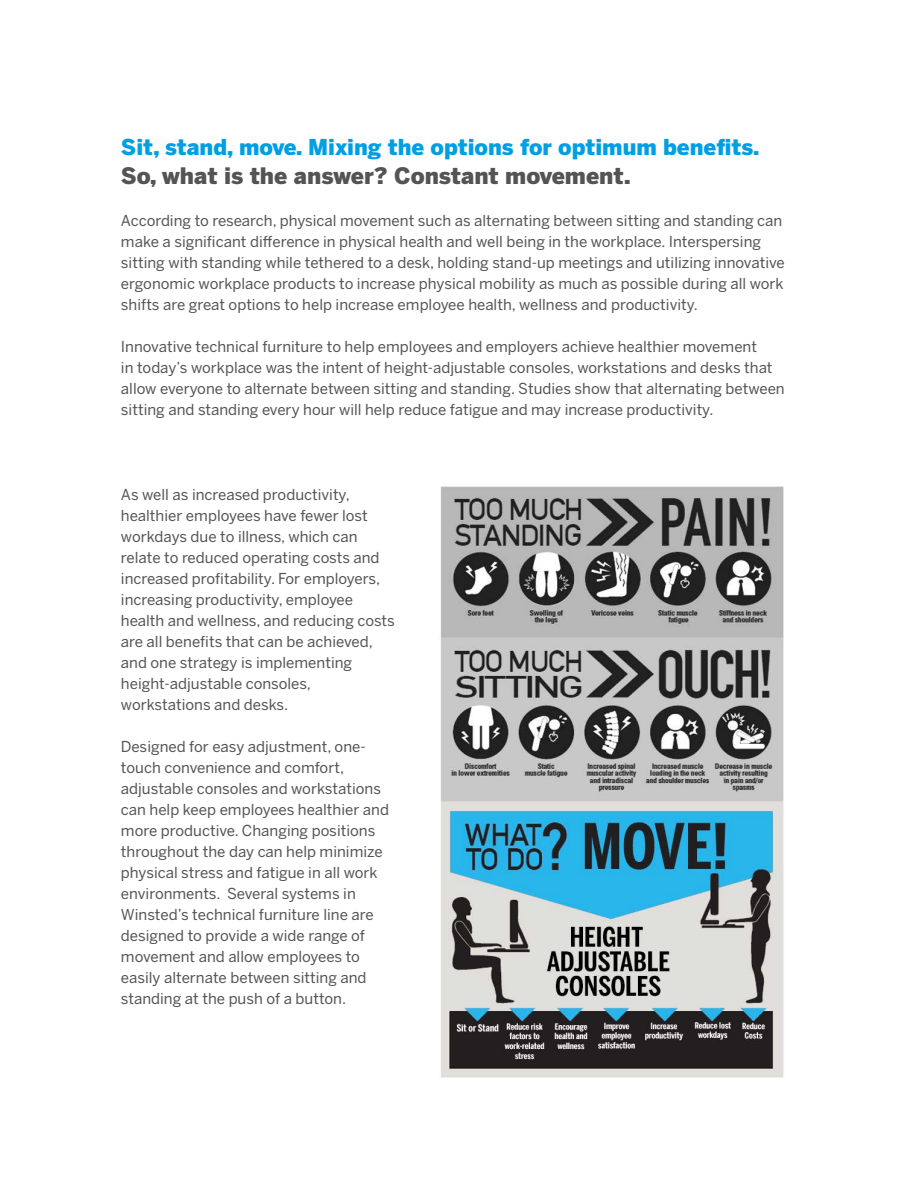
<style>
.page{position:relative;width:918px;height:1188px;background:#fff}
.page>*{position:absolute;margin:0;border:0;box-sizing:border-box;transform-origin:0 0}
.t1{font:900 22.5px "Benton Sans";color:#555454}
.t2{font:900 21.75px "Benton Sans";color:#009fe3}
.t3{font:15px/21px "Benton Sans";color:#555454}
</style>
<div class="page">
<img style="left:440px;top:486px;width:344px;height:592px">
<h2 class="t2" style="left:121px;top:134px;width:640px">Sit, stand, move. Mixing the options for optimum benefits.</h2>
<h1 class="t1" style="left:121px;top:162px;width:511px">So, what is the answer? Constant movement.</h1>
<p class="t3" style="left:121px;top:210px;width:665px">According to research, physical movement such as alternating between sitting and standing can make a significant difference in physical health and well being in the workplace. Interspersing sitting with standing while tethered to a desk, holding stand-up meetings and utilizing innovative ergonomic workplace products to increase physical mobility as much as possible during all work shifts are great options to help increase employee health, wellness and productivity.</p>
<p class="t3" style="left:121px;top:336px;width:665px">Innovative technical furniture to help employees and employers achieve healthier movement<br>in today’s workplace was the intent of height-adjustable consoles, workstations and desks that allow everyone to alternate between sitting and standing. Studies show that alternating between sitting and standing every hour will help reduce fatigue and may increase productivity.</p>
<p class="t3" style="left:121px;top:484px;width:275px">As well as increased productivity, healthier employees have fewer lost workdays due to illness, which can relate to reduced operating costs and increased profitability. For employers, increasing productivity, employee health and wellness, and reducing costs are all benefits that can be achieved, and one strategy is implementing height-adjustable consoles, workstations and desks.</p>
<p class="t3" style="left:121px;top:736px;width:270px">Designed for easy adjustment, one&shy;touch convenience and comfort, adjustable consoles and workstations can help keep employees healthier and more productive. Changing positions throughout the day can help minimize physical stress and fatigue in all work environments. Several systems in Winsted’s technical furniture line are designed to provide a wide range of movement and allow employees to easily alternate between sitting and standing at the push of a button.</p>
</div>
